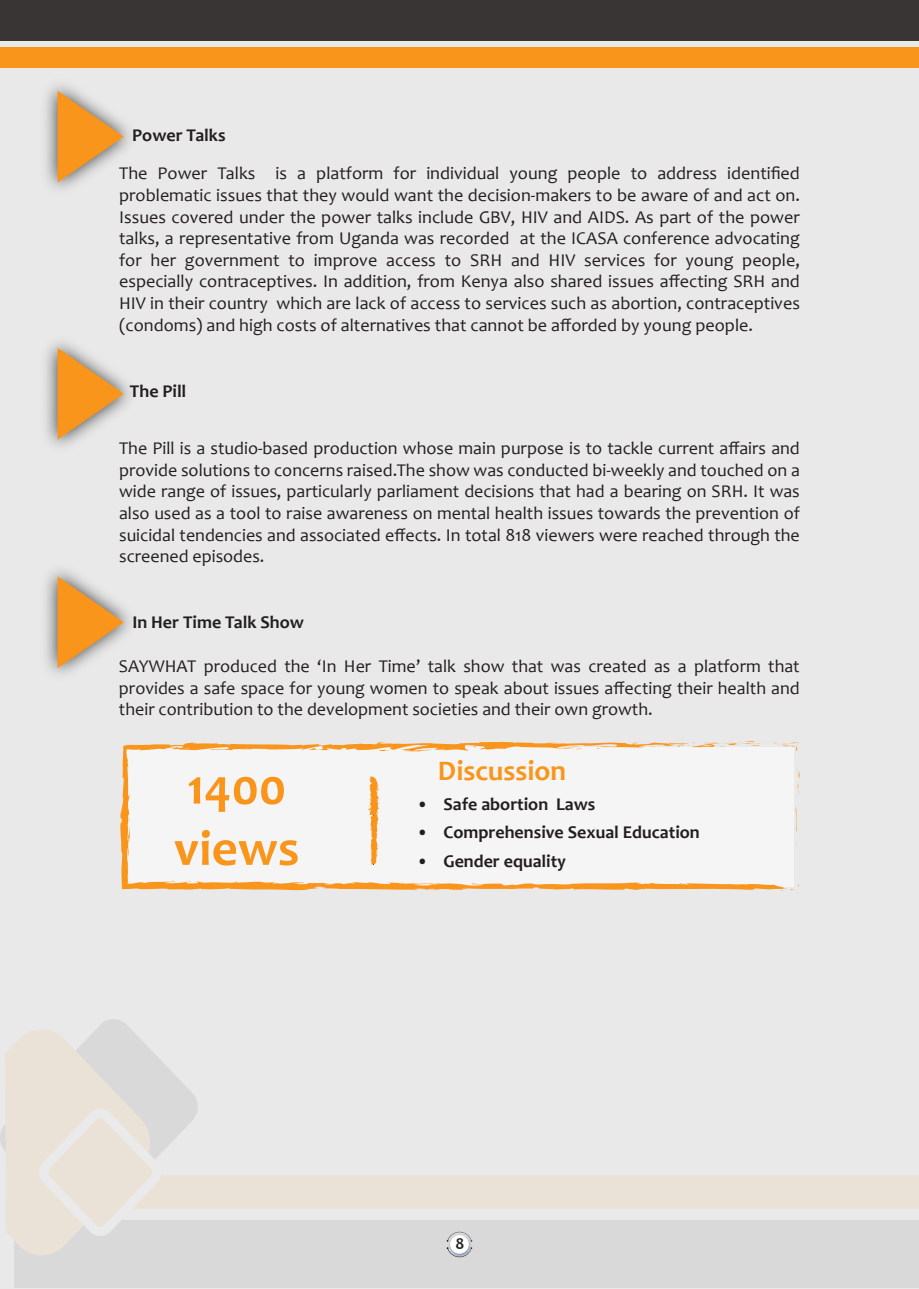
<style>
.page{position:relative;width:919px;height:1289px;background:#fff}
.page>*{position:absolute;margin:0;border:0;box-sizing:border-box;transform-origin:0 0}
.t1{font:700 51px/61.2px "Candara";color:#f9951b}
.t2{font:700 28.5px "Candara";color:#f9951b}
.t3{font:18px/21.6px "Candara";color:#241f1f;text-align:justify}
.t4{font:700 18px "Candara";color:#241f1f}
.t5{font:700 16.5px "Candara";color:#241f1f}
</style>
<div class="page">
<div style="left:0;top:0;width:918px;height:1288px;background:#e9e9e9"></div>
<svg style="left:795px;top:806px;width:2px;height:26px"></svg>
<svg style="left:796px;top:768px;width:3px;height:25px"></svg>
<svg style="left:120px;top:741px;width:668px;height:150px;fill:#f6f5f5"></svg>
<svg style="left:167px;top:746px;width:12px;height:4px"></svg>
<svg style="left:625px;top:741px;width:173px;height:12px"></svg>
<svg style="left:547px;top:742px;width:39px;height:7px"></svg>
<svg style="left:378px;top:749px;width:13px;height:2px"></svg>
<svg style="left:779px;top:882px;width:15px;height:9px"></svg>
<svg style="left:182px;top:880px;width:9px;height:2px"></svg>
<img style="left:45px;top:85px;width:85px;height:104px">
<svg style="left:58px;top:91px;width:66px;height:92px"></svg>
<img style="left:45px;top:342px;width:85px;height:104px">
<svg style="left:58px;top:348px;width:66px;height:91px"></svg>
<img style="left:45px;top:570px;width:85px;height:104px">
<svg style="left:58px;top:576px;width:66px;height:92px"></svg>
<svg style="left:368px;top:776px;width:11px;height:89px"></svg>
<div style="left:14px;top:1219px;width:904px;height:67px;background:#d9d9d9"></div>
<div style="left:14px;top:1174px;width:904px;height:34px;background:#eae1d7"></div>
<svg style="left:0;top:1019px;width:199px;height:236px"></svg>
<svg style="left:447px;top:1232px;width:25px;height:26px"></svg>
<div style="left:450px;top:1234px;width:19px;height:19px;background:#fff;border-radius:50%"></div>
<svg style="left:446px;top:1231px;width:26px;height:10px"></svg>
<svg style="left:446px;top:1247px;width:26px;height:10px"></svg>
<div style="left:0;top:0;width:918px;height:40px;background:#393535"></div>
<div style="left:0;top:47px;width:918px;height:20px;background:#f9951b"></div>
<p class="t4" style="left:132px;top:124px;width:95px">Power Talks</p>
<p class="t3" style="left:119px;top:163px;width:682px">The Power Talks is a platform for individual young people to address identified problematic issues that they would want the decision-makers to be aware of and act on.<br>Issues covered under the power talks include GBV, HIV and AIDS. As part of the power talks, a representative from Uganda was recorded at the ICASA conference advocating for her government to improve access to SRH and HIV services for young people, especially contraceptives. In addition, from Kenya also shared issues affecting SRH and HIV in their country which are lack of access to services such as abortion, contraceptives (condoms) and high costs of alternatives that cannot be afforded by young people.</p>
<p class="t4" style="left:130px;top:380px;width:58px">The Pill</p>
<p class="t3" style="left:119px;top:437px;width:682px">The Pill is a studio-based production whose main purpose is to tackle current affairs and provide solutions to concerns raised.The show was conducted bi-weekly and touched on a wide range of issues, particularly parliament decisions that had a bearing on SRH. It was also used as a tool to raise awareness on mental health issues towards the prevention of suicidal tendencies and associated effects. In total 818 viewers were reached through the screened episodes.</p>
<p class="t4" style="left:132px;top:611px;width:173px">In Her Time Talk Show</p>
<p class="t3" style="left:119px;top:655px;width:682px">SAYWHAT produced the ‘In Her Time’ talk show that was created as a platform that provides a safe space for young women to speak about issues affecting their health and their contribution to the development societies and their own growth.</p>
<h1 class="t1" style="left:174px;top:755px;width:127px">1400 views</h1>
<h2 class="t2" style="left:438px;top:752px;width:130px">Discussion</h2>
<p class="t4" style="left:416px;top:792px;width:180px">• Safe abortion Laws</p>
<p class="t4" style="left:416px;top:821px;width:285px">• Comprehensive Sexual Education</p>
<p class="t4" style="left:416px;top:849px;width:151px">• Gender equality</p>
<p class="t5" style="left:455px;top:1232px;width:10px">8</p>
</div>
